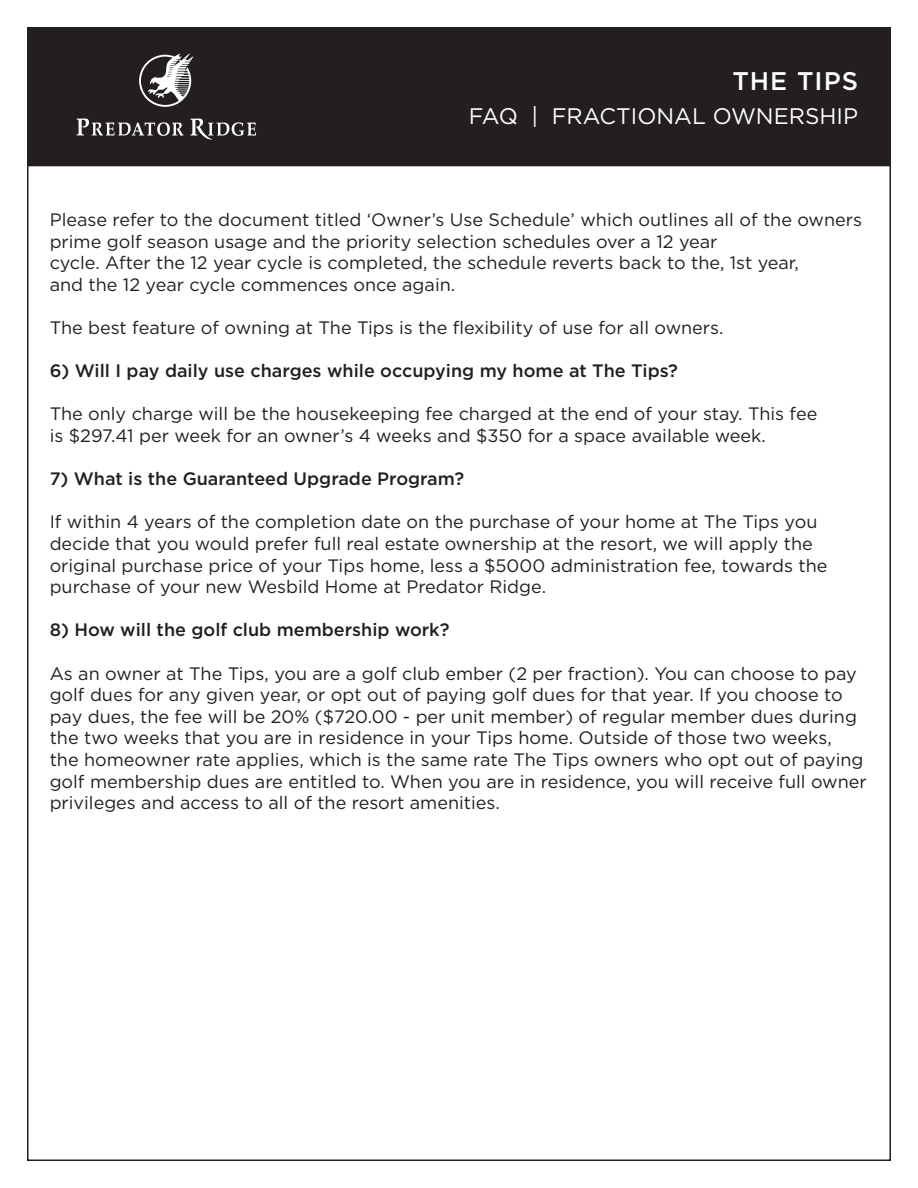
<style>
.page{position:relative;width:918px;height:1188px;background:#fff}
.page>*{position:absolute;margin:0;border:0;box-sizing:border-box;transform-origin:0 0}
.t1{font:500 25.5px "Gotham";letter-spacing:.04em;color:#fff}
.t2{font:22.5px "Gotham";color:#fff}
.t3{font:18px/21.6px "Gotham";color:#231f20}
.t4{font:500 18px "Gotham";color:#231f20}
</style>
<div class="page">
<div style="left:28px;top:28px;width:862px;height:138px;background:#231f20"></div>
<div style="left:27px;top:27px;width:864px;height:139px;border:2px solid #231f20"></div>
<svg style="left:77px;top:119px;width:106px;height:17px"></svg>
<svg style="left:190px;top:119px;width:66px;height:21px"></svg>
<svg style="left:139px;top:54px;width:55px;height:53px"></svg>
<h1 class="t1" style="left:732px;top:64px;width:127px">THE TIPS</h1>
<p class="t2" style="left:469px;top:101px;width:391px">FAQ | FRACTIONAL OWNERSHIP</p>
<p class="t3" style="left:50px;top:209px;width:814px">Please refer to the document titled ‘Owner’s Use Schedule’ which outlines all of the owners prime golf season usage and the priority selection schedules over a 12 year<br>cycle. After the 12 year cycle is completed, the schedule reverts back to the, 1st year,<br>and the 12 year cycle commences once again.</p>
<p class="t3" style="left:50px;top:317px;width:675px">The best feature of owning at The Tips is the flexibility of use for all owners.</p>
<p class="t4" style="left:50px;top:359px;width:630px">6) Will I pay daily use charges while occupying my home at The Tips?</p>
<p class="t3" style="left:50px;top:403px;width:769px">The only charge will be the housekeeping fee charged at the end of your stay. This fee is $297.41 per week for an owner’s 4 weeks and $350 for a space available week.</p>
<p class="t4" style="left:50px;top:467px;width:416px">7) What is the Guaranteed Upgrade Program?</p>
<p class="t3" style="left:50px;top:511px;width:779px">If within 4 years of the completion date on the purchase of your home at The Tips you decide that you would prefer full real estate ownership at the resort, we will apply the original purchase price of your Tips home, less a $5000 administration fee, towards the purchase of your new Wesbild Home at Predator Ridge.</p>
<p class="t4" style="left:50px;top:618px;width:401px">8) How will the golf club membership work?</p>
<p class="t3" style="left:50px;top:662px;width:819px">As an owner at The Tips, you are a golf club ember (2 per fraction). You can choose to pay golf dues for any given year, or opt out of paying golf dues for that year. If you choose to pay dues, the fee will be 20% ($720.00 - per unit member) of regular member dues during the two weeks that you are in residence in your Tips home. Outside of those two weeks,<br>the homeowner rate applies, which is the same rate The Tips owners who opt out of paying golf membership dues are entitled to. When you are in residence, you will receive full owner privileges and access to all of the resort amenities.</p>
</div>
